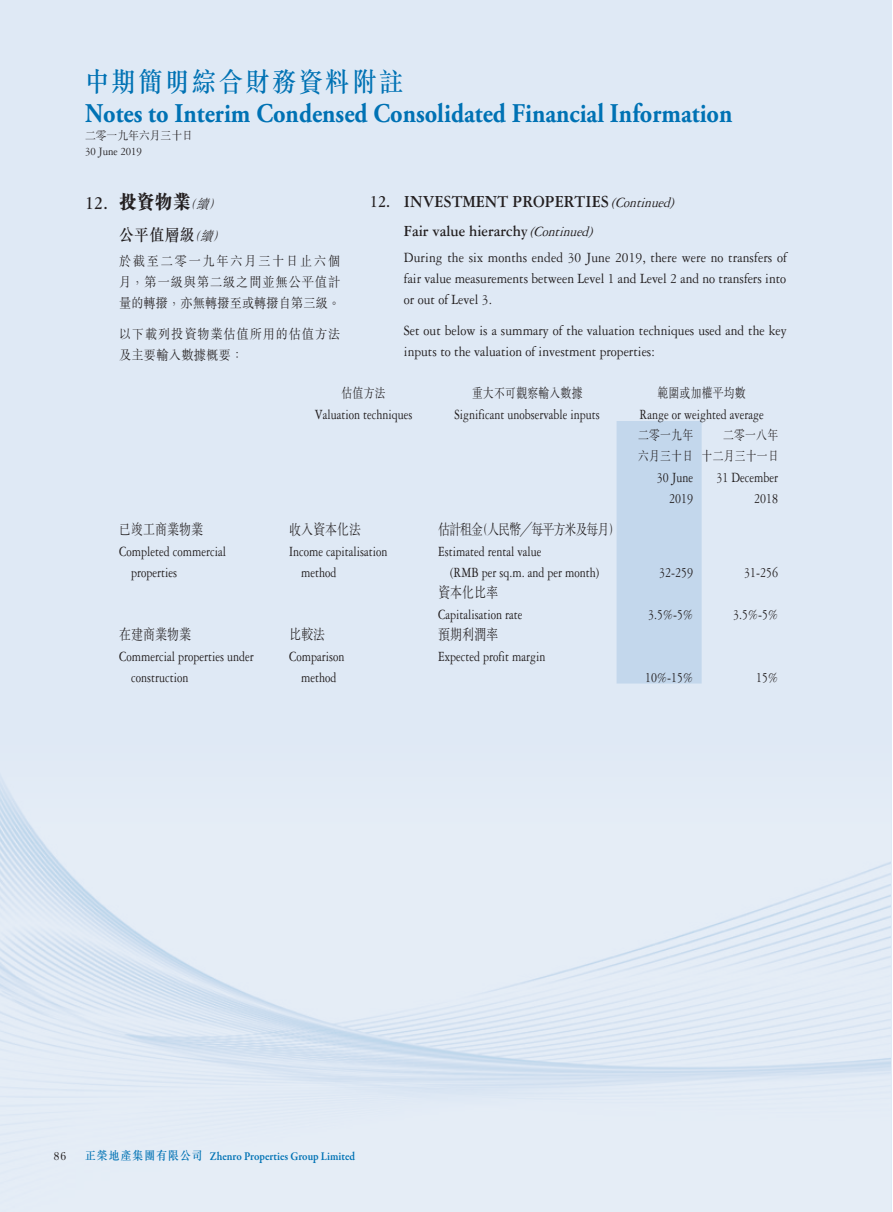
<style>
.page{position:relative;width:893px;height:1212px;background:#fff}
.page>*{position:absolute;margin:0;border:0;box-sizing:border-box;transform-origin:0 0}
.t1{font:700 27px "Adobe Garamond Pro";color:#0072b4;scale:.9 1}
.t2{font:500 27px "M Sung HK";letter-spacing:.1em;color:#0072b4;scale:.9 1}
.t3{font:800 19.5px "M Sung HK";color:#231f20;scale:.9 1}
.t4{font:700 18px "Garamond 3 LT Std";color:#231f20;scale:.9 1}
.t5{font:700 16.5px "Garamond 3 LT Std";color:#231f20;scale:.9 1}
.t6{font:500 16.5px "M Sung HK";letter-spacing:.025em;color:#231f20;scale:.9 1}
.t7{font:15px/21px "Garamond 3 LT Std";color:#231f20;scale:.8 1}
.t8{font:15px/21px "Garamond 3 LT Std";color:#231f20;text-align:justify;scale:.9 1}
.t9{font:300 15px "M Sung HK";color:#231f20;scale:.8 1}
.t10{font:300 15px "M Sung HK";letter-spacing:-.08em;color:#231f20;scale:.8 1}
.t11{font:300 13.5px/21px "M Sung HK";letter-spacing:.025em;color:#231f20;text-align:justify;scale:.9 1}
.t12{font:300 13.5px/21px "M Sung HK";letter-spacing:.025em;color:#231f20;scale:.8 1}
.t13{font:300 13.5px/21px "M Sung HK";letter-spacing:.075em;color:#231f20;scale:.9 1}
.t14{font:600 12px "Garamond Premr Pro";color:#0072b4;scale:.9 1}
.t15{font:300 12px "M Sung HK";color:#231f20;scale:.9 1}
.t16{font:12px "Garamond 3 LT Std";color:#231f20;scale:.9 1}
.t17{font:500 12px "M Sung HK";color:#231f20;scale:.9 1}
.s1{font-weight:400;font-style:italic;font-size:15px}
.s2{font-family:"Garamond 3 LT Std";font-weight:700}
.s3{font-weight:300;font-style:italic;font-size:13.5px}
.s4{font-family:"M Sung HK";font-weight:500}
</style>
<div class="page">
<div style="left:0;top:0;width:892px;height:1212px;background:#dfe9f5"></div>
<img style="left:0;top:680px;width:891px;height:406px">
<div style="left:617px;top:421px;width:85px;height:262px;background:#c3d7ec"></div>
<h1 class="t2" style="left:85px;top:63px;width:355px">中期簡明綜合財務資料附註</h1>
<h1 class="t1" style="left:85px;top:98px;width:721px">Notes to Interim Condensed Consolidated Financial Information</h1>
<p class="t15" style="left:85px;top:127px;width:121px">二零一九年六月三十日</p>
<p class="t16" style="left:85px;top:145px;width:65px">30 June 2019</p>
<p class="t4" style="left:370px;top:192px;width:344px">12. INVESTMENT PROPERTIES <span class="s1">(Continued)</span></p>
<p class="t5" style="left:404px;top:222px;width:215px">Fair value hierarchy <span class="s1">(Continued)</span></p>
<p class="t8" style="left:404px;top:247px;width:427px">During the six months ended 30 June 2019, there were no transfers of fair value measurements between Level 1 and Level 2 and no transfers into or out of Level 3.</p>
<p class="t8" style="left:404px;top:320px;width:427px">Set out below is a summary of the valuation techniques used and the key inputs to the valuation of investment properties:</p>
<p class="t12" style="left:342px;top:382px;width:57px">估值方法</p>
<p class="t12" style="left:472px;top:382px;width:140px">重大不可觀察輸入數據</p>
<p class="t12" style="left:657px;top:382px;width:112px">範圍或加權平均數</p>
<p class="t7" style="left:315px;top:404px;width:124px">Valuation techniques</p>
<p class="t7" style="left:455px;top:404px;width:183px">Significant unobservable inputs</p>
<p class="t7" style="left:639px;top:404px;width:157px">Range or weighted average</p>
<p class="t12" style="left:638px;top:424px;width:70px">二零一九年六月三十日</p>
<p class="t12" style="left:702px;top:424px;width:98px;text-align:right">二零一八年<br>十二月三十一日</p>
<p class="t7" style="left:657px;top:467px;width:47px">30 June</p>
<p class="t7" style="left:716px;top:467px;width:79px">31 December</p>
<p class="t7" style="left:669px;top:488px;width:31px">2019</p>
<p class="t7" style="left:754px;top:488px;width:31px">2018</p>
<p class="t9" style="left:119px;top:518px;width:106px">已竣工商業物業</p>
<p class="t9" style="left:289px;top:518px;width:91px">收入資本化法</p>
<p class="t10" style="left:438px;top:518px;width:230px">估計租金（人民幣╱每平方米及每月）</p>
<p class="t7" style="left:131px;top:541px;width:120px;text-indent:-12px">Completed commercial properties</p>
<p class="t7" style="left:301px;top:541px;width:109px;text-indent:-12px">Income capitalisation method</p>
<p class="t7" style="left:450px;top:541px;width:188px;text-indent:-12px">Estimated rental value<br>(RMB per sq.m. and per month)</p>
<h2 class="t3" style="left:85px;top:188px;width:157px"><span class="s2">12.</span> 投資物業<span class="s3">（續）</span></h2>
<p class="t6" style="left:119px;top:223px;width:124px">公平值層級<span class="s3">（續）</span></p>
<p class="t11" style="left:119px;top:250px;width:247px">於截至二零一九年六月三十日止六個月，第一級與第二級之間並無公平值計量的轉撥，亦無轉撥至或轉撥自第三級。</p>
<p class="t13" style="left:119px;top:323px;width:247px">以下載列投資物業估值所用的估值方法及主要輸入數據概要：</p>
<p class="t7" style="left:659px;top:562px;width:44px">32-259</p>
<p class="t7" style="left:744px;top:562px;width:44px">31-256</p>
<p class="t9" style="left:438px;top:581px;width:76px">資本化比率</p>
<p class="t7" style="left:438px;top:604px;width:107px">Capitalisation rate</p>
<p class="t7" style="left:648px;top:604px;width:58px">3.5%-5%</p>
<p class="t7" style="left:733px;top:604px;width:58px">3.5%-5%</p>
<p class="t9" style="left:119px;top:623px;width:91px">在建商業物業</p>
<p class="t9" style="left:289px;top:623px;width:46px">比較法</p>
<p class="t9" style="left:438px;top:623px;width:76px">預期利潤率</p>
<p class="t7" style="left:131px;top:646px;width:155px;text-indent:-12px">Commercial properties under construction</p>
<p class="t7" style="left:289px;top:646px;width:71px;text-align:center">Comparison method</p>
<p class="t7" style="left:438px;top:646px;width:136px">Expected profit margin</p>
<p class="t7" style="left:645px;top:667px;width:61px">10%-15%</p>
<p class="t7" style="left:756px;top:667px;width:29px">15%</p>
<p class="t17" style="left:54px;top:1147px;width:15px">86</p>
<p class="t14" style="left:85px;top:1149px;width:302px"><span class="s4">正榮地產集團有限公司</span> Zhenro Properties Group Limited</p>
</div>
